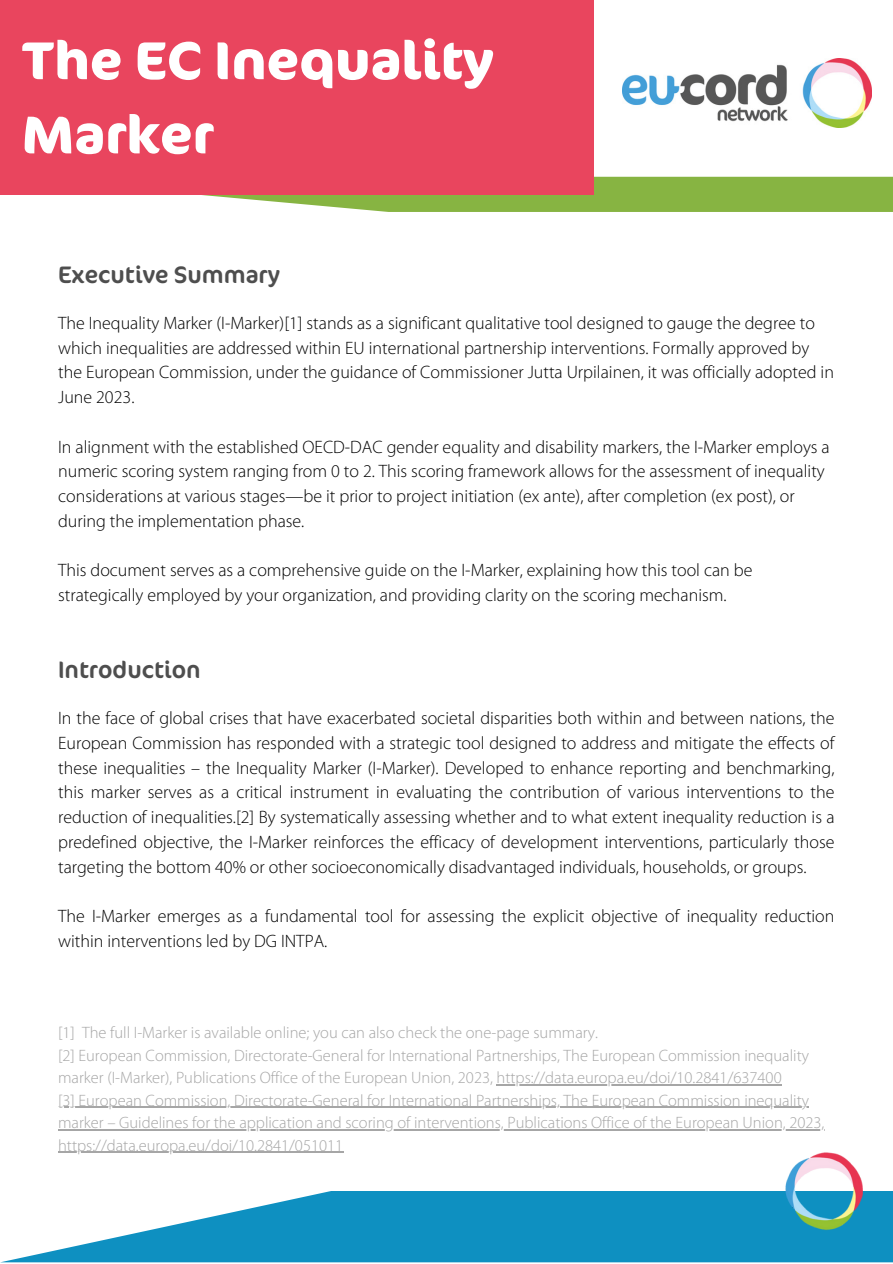
<style>
.page{position:relative;width:893px;height:1264px;background:#fff}
.page>*{position:absolute;margin:0;border:0;box-sizing:border-box;transform-origin:0 0}
.t1{font:700 53.25px/74.2px "Cocon Pro";color:#fff}
.t2{font:24px "Cocon Pro";color:#4e4e4e}
.t3{font:300 18px/24.8px "Myriad Pro";color:#000}
.t4{font:300 16.5px/22.5px "Myriad Pro";color:#a6a6a6}
</style>
<div class="page">
<svg style="left:2px;top:1191px;width:890px;height:71px;fill:#0e90c1"></svg>
<img style="left:777px;top:1152px;width:94px;height:85px">
<svg style="left:0;top:177px;width:892px;height:35px;fill:#87b442"></svg>
<div style="left:0;top:0;width:593px;height:194px;background:#e9455e"></div>
<img style="left:622px;top:59px;width:249px;height:68px">
<hr style="left:496px;top:1084px;width:285px;height:1px;background:#a6a6a6">
<hr style="left:58px;top:1106px;width:751px;height:1px;background:#a6a6a6">
<hr style="left:58px;top:1129px;width:766px;height:1px;background:#a6a6a6">
<hr style="left:58px;top:1151px;width:285px;height:1px;background:#a6a6a6">
<p class="t1" style="left:22px;top:22px;width:473px">The EC Inequality<br>Marker</p>
<p class="t2" style="left:58px;top:257px;width:223px">Executive Summary</p>
<p class="t3" style="left:58px;top:312px;width:777px">The Inequality Marker (I-Marker)[1] stands as a significant qualitative tool designed to gauge the degree to which inequalities are addressed within EU international partnership interventions. Formally approved by the European Commission, under the guidance of Commissioner Jutta Urpilainen, it was officially adopted in June 2023.</p>
<p class="t3" style="left:58px;top:436px;width:773px">In alignment with the established OECD-DAC gender equality and disability markers, the I-Marker employs a numeric scoring system ranging from 0 to 2. This scoring framework allows for the assessment of inequality considerations at various stages—be it prior to project initiation (ex ante), after completion (ex post), or during the implementation phase.</p>
<p class="t3" style="left:58px;top:559px;width:695px">This document serves as a comprehensive guide on the I-Marker, explaining how this tool can be strategically employed by your organization, and providing clarity on the scoring mechanism.</p>
<p class="t2" style="left:58px;top:652px;width:144px">Introduction</p>
<p class="t3" style="left:58px;top:707px;width:777px;text-align:justify">In the face of global crises that have exacerbated societal disparities both within and between nations, the European Commission has responded with a strategic tool designed to address and mitigate the effects of these inequalities – the Inequality Marker (I-Marker). Developed to enhance reporting and benchmarking, this marker serves as a critical instrument in evaluating the contribution of various interventions to the reduction of inequalities.[2] By systematically assessing whether and to what extent inequality reduction is a predefined objective, the I-Marker reinforces the efficacy of development interventions, particularly those targeting the bottom 40% or other socioeconomically disadvantaged individuals, households, or groups.</p>
<p class="t3" style="left:58px;top:905px;width:777px">The I-Marker emerges as a fundamental tool for assessing the explicit objective of inequality reduction within interventions led by DG INTPA.</p>
<p class="t4" style="left:58px;top:1022px;width:541px">[1] The full I-Marker is available online; you can also check the one-page summary.</p>
<p class="t4" style="left:58px;top:1045px;width:752px">[2] European Commission, Directorate-General for International Partnerships, The European Commission inequality marker (I-Marker), Publications Office of the European Union, 2023, https://data.europa.eu/doi/10.2841/637400</p>
<p class="t4" style="left:58px;top:1090px;width:767px">[3] European Commission, Directorate-General for International Partnerships, The European Commission inequality marker – Guidelines for the application and scoring of interventions, Publications Office of the European Union, 2023, https://data.europa.eu/doi/10.2841/051011</p>
</div>
